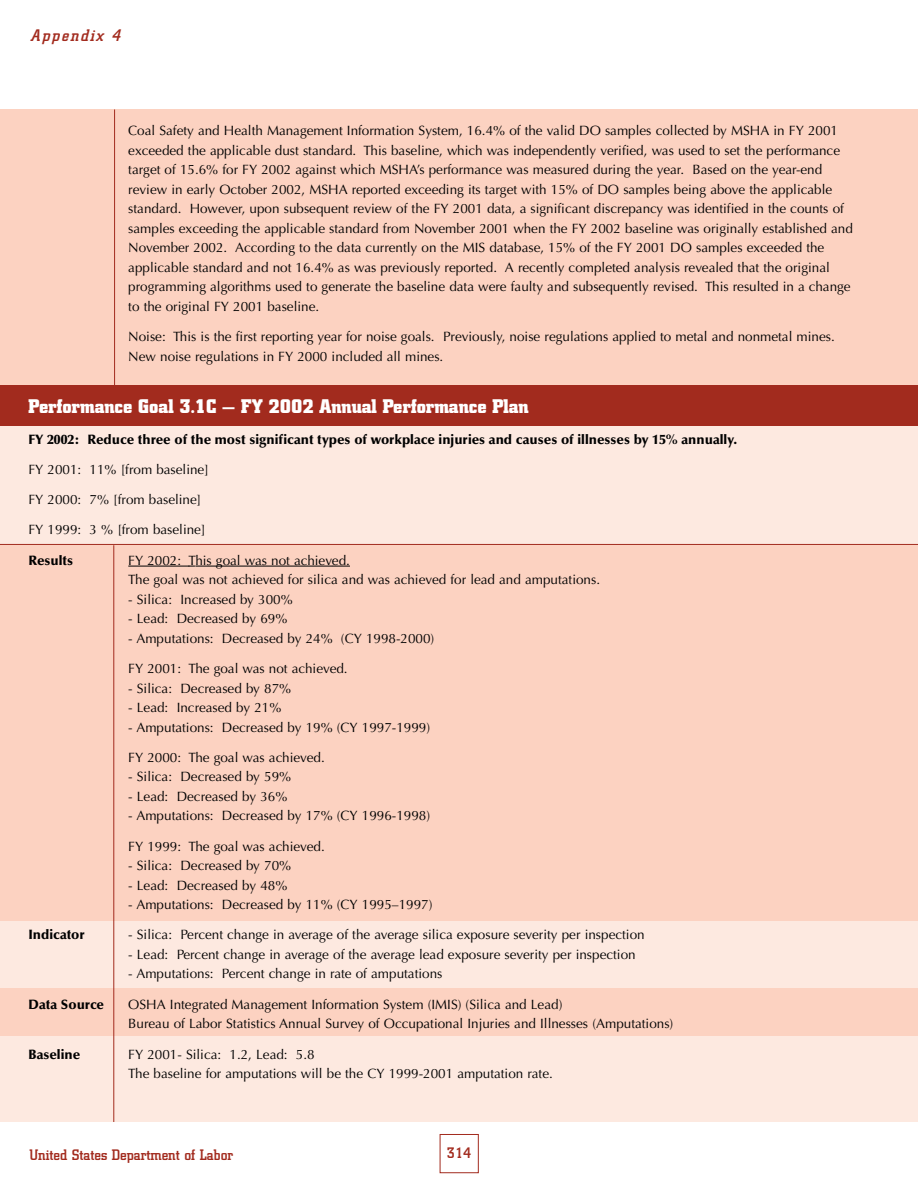
<style>
.page{position:relative;width:918px;height:1188px;background:#fff}
.page>*{position:absolute;margin:0;border:0;box-sizing:border-box;transform-origin:0 0}
.t1{font:700 19.5px "City";color:#fff}
.t2{font:italic 500 16.5px "City";letter-spacing:.11em;color:#a22b1e}
.t3{font:500 15px "City";color:#a22b1e}
.t4{font:13.5px/19.5px "Optima";color:#000}
.t5{font:900 13.5px "Optima";color:#000}
</style>
<div class="page">
<div style="left:440px;top:1134px;width:39px;height:39px;border:1px solid #a22b1e"></div>
<div style="left:0;top:110px;width:918px;height:1012px;background:#fcd2c1"></div>
<div style="left:0;top:420px;width:918px;height:125px;background:#fde9e0"></div>
<div style="left:0;top:385px;width:918px;height:41px;background:#a22b1e"></div>
<hr style="left:0;top:544px;width:918px;height:1px;background:#a22b1e">
<hr style="left:114px;top:110px;width:1px;height:283px;background:#a22b1e">
<div style="left:0;top:921px;width:918px;height:67px;background:#fde9e0"></div>
<div style="left:0;top:1036px;width:918px;height:86px;background:#fde9e0"></div>
<hr style="left:128px;top:566px;width:61px;height:1px;background:#000">
<hr style="left:195px;top:566px;width:60px;height:1px;background:#000">
<hr style="left:255px;top:566px;width:53px;height:1px;background:#000">
<svg style="left:307px;top:566px;width:43px;height:1px"></svg>
<hr style="left:113px;top:545px;width:1px;height:577px;background:#a22b1e">
<p class="t2" style="left:31px;top:30px;width:91px">Appendix 4</p>
<p class="t4" style="left:128px;top:122px;width:726px">Coal Safety and Health Management Information System, 16.4% of the valid DO samples collected by MSHA in FY 2001 exceeded the applicable dust standard. This baseline, which was independently verified, was used to set the performance target of 15.6% for FY 2002 against which MSHA’s performance was measured during the year. Based on the year-end review in early October 2002, MSHA reported exceeding its target with 15% of DO samples being above the applicable standard. However, upon subsequent review of the FY 2001 data, a significant discrepancy was identified in the counts of samples exceeding the applicable standard from November 2001 when the FY 2002 baseline was originally established and November 2002. According to the data currently on the MIS database, 15% of the FY 2001 DO samples exceeded the applicable standard and not 16.4% as was previously reported. A recently completed analysis revealed that the original programming algorithms used to generate the baseline data were faulty and subsequently revised. This resulted in a change to the original FY 2001 baseline.</p>
<p class="t4" style="left:128px;top:328px;width:708px">Noise: This is the first reporting year for noise goals. Previously, noise regulations applied to metal and nonmetal mines.<br>New noise regulations in FY 2000 included all mines.</p>
<h1 class="t1" style="left:28px;top:399px;width:502px">Performance Goal 3.1C — FY 2002 Annual Performance Plan</h1>
<p class="t5" style="left:28px;top:433px;width:710px">FY 2002: Reduce three of the most significant types of workplace injuries and causes of illnesses by 15% annually.</p>
<p class="t4" style="left:28px;top:461px;width:182px">FY 2001: 11% [from baseline]</p>
<p class="t4" style="left:28px;top:491px;width:174px">FY 2000: 7% [from baseline]</p>
<p class="t4" style="left:28px;top:521px;width:179px">FY 1999: 3 % [from baseline]</p>
<p class="t5" style="left:28px;top:555px;width:46px">Results</p>
<p class="t4" style="left:128px;top:552px;width:473px">FY 2002: This goal was not achieved.<br>The goal was not achieved for silica and was achieved for lead and amputations.</p>
<p class="t4" style="left:128px;top:591px;width:166px">- Silica: Increased by 300%</p>
<p class="t4" style="left:128px;top:610px;width:161px">- Lead: Decreased by 69%</p>
<p class="t4" style="left:128px;top:630px;width:308px">- Amputations: Decreased by 24% (CY 1998-2000)</p>
<p class="t4" style="left:128px;top:660px;width:221px">FY 2001: The goal was not achieved.</p>
<p class="t4" style="left:128px;top:680px;width:164px">- Silica: Decreased by 87%</p>
<p class="t4" style="left:128px;top:699px;width:155px">- Lead: Increased by 21%</p>
<p class="t4" style="left:128px;top:719px;width:303px">- Amputations: Decreased by 19% (CY 1997-1999)</p>
<p class="t4" style="left:128px;top:749px;width:198px">FY 2000: The goal was achieved.</p>
<p class="t4" style="left:128px;top:768px;width:164px">- Silica: Decreased by 59%</p>
<p class="t4" style="left:128px;top:788px;width:161px">- Lead: Decreased by 36%</p>
<p class="t4" style="left:128px;top:807px;width:303px">- Amputations: Decreased by 17% (CY 1996-1998)</p>
<p class="t4" style="left:128px;top:838px;width:198px">FY 1999: The goal was achieved.</p>
<p class="t4" style="left:128px;top:857px;width:164px">- Silica: Decreased by 70%</p>
<p class="t4" style="left:128px;top:877px;width:161px">- Lead: Decreased by 48%</p>
<p class="t4" style="left:128px;top:896px;width:306px">- Amputations: Decreased by 11% (CY 1995–1997)</p>
<p class="t5" style="left:28px;top:929px;width:58px">Indicator</p>
<p class="t4" style="left:128px;top:926px;width:518px">- Silica: Percent change in average of the average silica exposure severity per inspection</p>
<p class="t4" style="left:128px;top:946px;width:509px">- Lead: Percent change in average of the average lead exposure severity per inspection</p>
<p class="t4" style="left:128px;top:965px;width:316px">- Amputations: Percent change in rate of amputations</p>
<p class="t5" style="left:28px;top:999px;width:77px">Data Source</p>
<p class="t4" style="left:128px;top:996px;width:547px">OSHA Integrated Management Information System (IMIS) (Silica and Lead)<br>Bureau of Labor Statistics Annual Survey of Occupational Injuries and Illnesses (Amputations)</p>
<p class="t5" style="left:28px;top:1048px;width:53px">Baseline</p>
<p class="t4" style="left:128px;top:1046px;width:426px">FY 2001- Silica: 1.2, Lead: 5.8<br>The baseline for amputations will be the CY 1999-2001 amputation rate.</p>
<p class="t3" style="left:29px;top:1149px;width:205px">United States Department of Labor</p>
<p class="t3" style="left:447px;top:1147px;width:26px">314</p>
</div>
